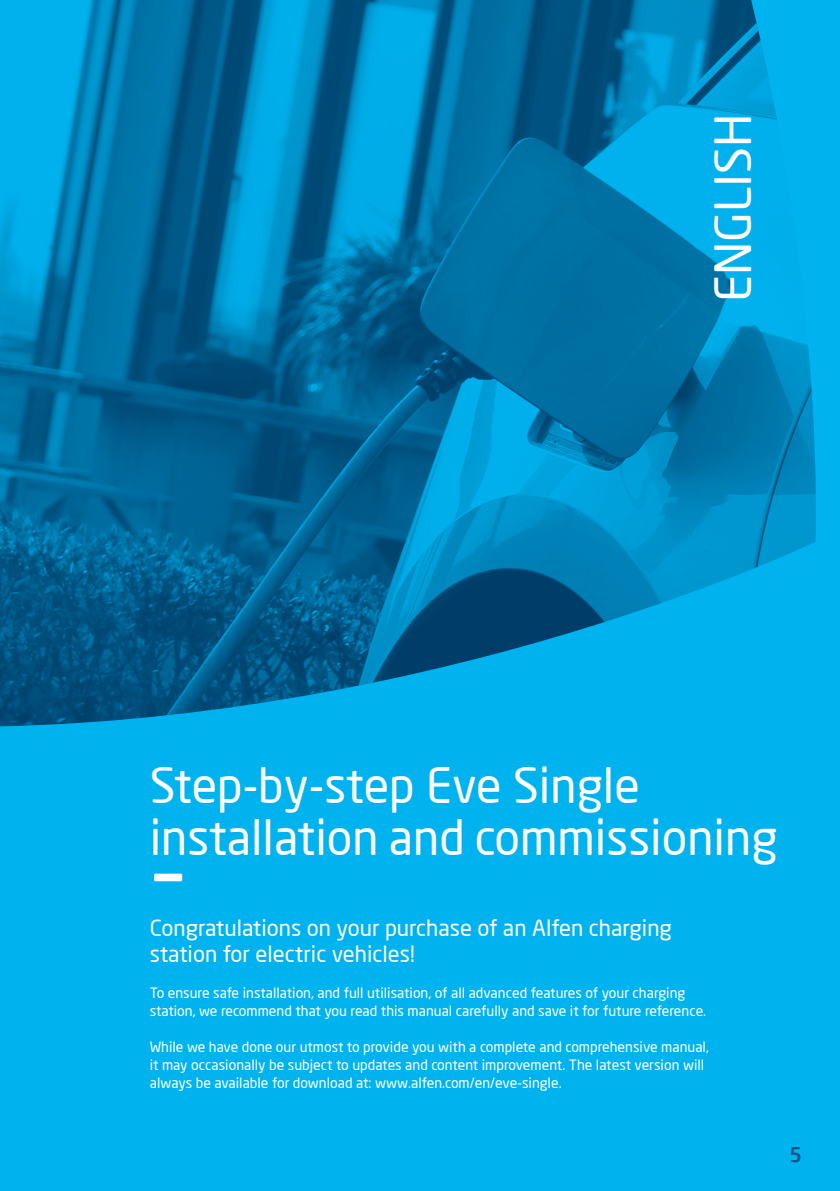
<style>
.page{position:relative;width:840px;height:1191px;background:#fff}
.page>*{position:absolute;margin:0;border:0;box-sizing:border-box;transform-origin:0 0}
.t1{font:103.4px "Neo Sans Pro";color:#fff;scale:.8 1}
.t2{font:49px "Neo Sans Pro";color:#fff}
.t3{font:47.8px/52px "Neo Sans Pro";color:#fff}
.t4{font:22px/26px "Neo Sans Pro";color:#fff}
.t5{font:500 20px "Neo Sans Pro";color:#005285}
.t6{font:14px/18px "Neo Sans Pro";color:#fff}
</style>
<div class="page">
<div style="left:0;top:0;width:839px;height:1191px;background:#00b3ef"></div>
<img style="left:0;top:0;width:816px;height:726px">
<h2 class="t2" style="left:702px;top:302px;width:190px;rotate:-90deg">ENGLISH</h2>
<h3 class="t3" style="left:150px;top:759px;width:629px">Step-by-step Eve Single installation and commissioning</h3>
<h1 class="t1" style="left:155px;top:805px;width:34px">–</h1>
<h3 class="t4" style="left:150px;top:914px;width:523px">Congratulations on your purchase of an Alfen charging station for electric vehicles!</h3>
<p class="t6" style="left:150px;top:983px;width:557px">To ensure safe installation, and full utilisation, of all advanced features of your charging station, we recommend that you read this manual carefully and save it for future reference.</p>
<p class="t6" style="left:150px;top:1037px;width:560px">While we have done our utmost to provide you with a complete and comprehensive manual, it may occasionally be subject to updates and content improvement. The latest version will always be available for download at: www.alfen.com/en/eve-single.</p>
<h3 class="t5" style="left:788px;top:1141px;width:14px">5</h3>
</div>
